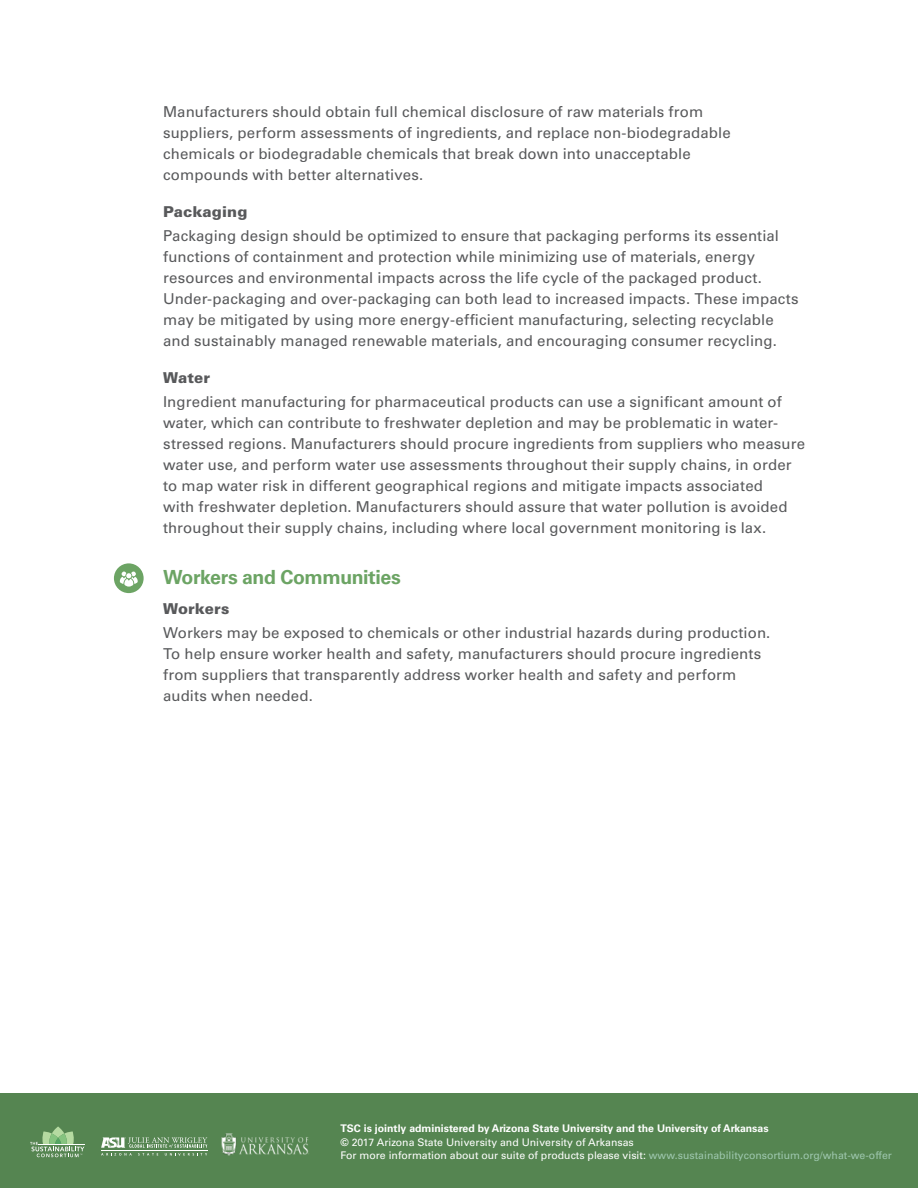
<style>
.page{position:relative;width:918px;height:1188px;background:#fff}
.page>*{position:absolute;margin:0;border:0;box-sizing:border-box;transform-origin:0 0}
.HPC_H1{font:700 19.5px "Univers LT Std";letter-spacing:-.025em;color:#6ca464}
.P_10pt{font:15px/21px "Univers LT Std";letter-spacing:.01em;color:#58595b}
.H2_second_issue{font:900 15px "Univers LT Std";letter-spacing:.01em;color:#58595b}
.H2_first_issue{font:900 15px "Univers LT Std";letter-spacing:.005em;color:#58595b}
.t1{font:700 10.5px/13.5px "Univers LT Std";color:#fff}
.t2{font:10.5px "Univers LT Std";color:#fff}
.s1{font-weight:400}
.s2{color:#9ec7ae}
</style>
<div class="page">
<div style="left:0;top:1094px;width:918px;height:94px;background:#558551"></div>
<svg style="left:101px;top:1137px;width:106px;height:19px"></svg>
<img style="left:221px;top:1134px;width:88px;height:22px">
<hr style="left:39px;top:1144px;width:46px;height:1px;background:#fff">
<svg style="left:30px;top:1126px;width:54px;height:31px"></svg>
<div style="left:114px;top:563px;width:30px;height:30px;background:#6ca464;border-radius:50%"></div>
<svg style="left:120px;top:572px;width:18px;height:15px"></svg>
<p class="P_10pt" style="left:163px;top:101px;width:569px">Manufacturers should obtain full chemical disclosure of raw materials from suppliers, perform assessments of ingredients, and replace non-biodegradable chemicals or biodegradable chemicals that break down into unacceptable compounds with better alternatives.</p>
<p class="H2_second_issue" style="left:163px;top:202px;width:86px">Packaging</p>
<p class="P_10pt" style="left:163px;top:225px;width:637px">Packaging design should be optimized to ensure that packaging performs its essential functions of containment and protection while minimizing use of materials, energy resources and environmental impacts across the life cycle of the packaged product.<br>Under-packaging and over-packaging can both lead to increased impacts. These impacts may be mitigated by using more energy-efficient manufacturing, selecting recyclable and sustainably managed renewable materials, and encouraging consumer recycling.</p>
<p class="H2_second_issue" style="left:163px;top:369px;width:49px">Water</p>
<p class="P_10pt" style="left:163px;top:391px;width:643px">Ingredient manufacturing for pharmaceutical products can use a significant amount of water, which can contribute to freshwater depletion and may be problematic in water&shy;stressed regions. Manufacturers should procure ingredients from suppliers who measure water use, and perform water use assessments throughout their supply chains, in order to map water risk in different geographical regions and mitigate impacts associated<br>with freshwater depletion. Manufacturers should assure that water pollution is avoided throughout their supply chains, including where local government monitoring is lax.</p>
<p class="HPC_H1" style="left:163px;top:566px;width:239px">Workers and Communities</p>
<p class="H2_first_issue" style="left:163px;top:599px;width:68px">Workers</p>
<p class="P_10pt" style="left:163px;top:622px;width:609px">Workers may be exposed to chemicals or other industrial hazards during production.<br>To help ensure worker health and safety, manufacturers should procure ingredients from suppliers that transparently address worker health and safety and perform audits when needed.</p>
<p class="t1" style="left:341px;top:1122px;width:430px">TSC is jointly administered by Arizona State University and the University of Arkansas © <span class="s1">2017 Arizona State University and University of Arkansas</span></p>
<p class="t2" style="left:341px;top:1149px;width:553px">For more information about our suite of products please visit: <span class="s2">www.sustainabilityconsortium.org/what-we-offer</span></p>
</div>
